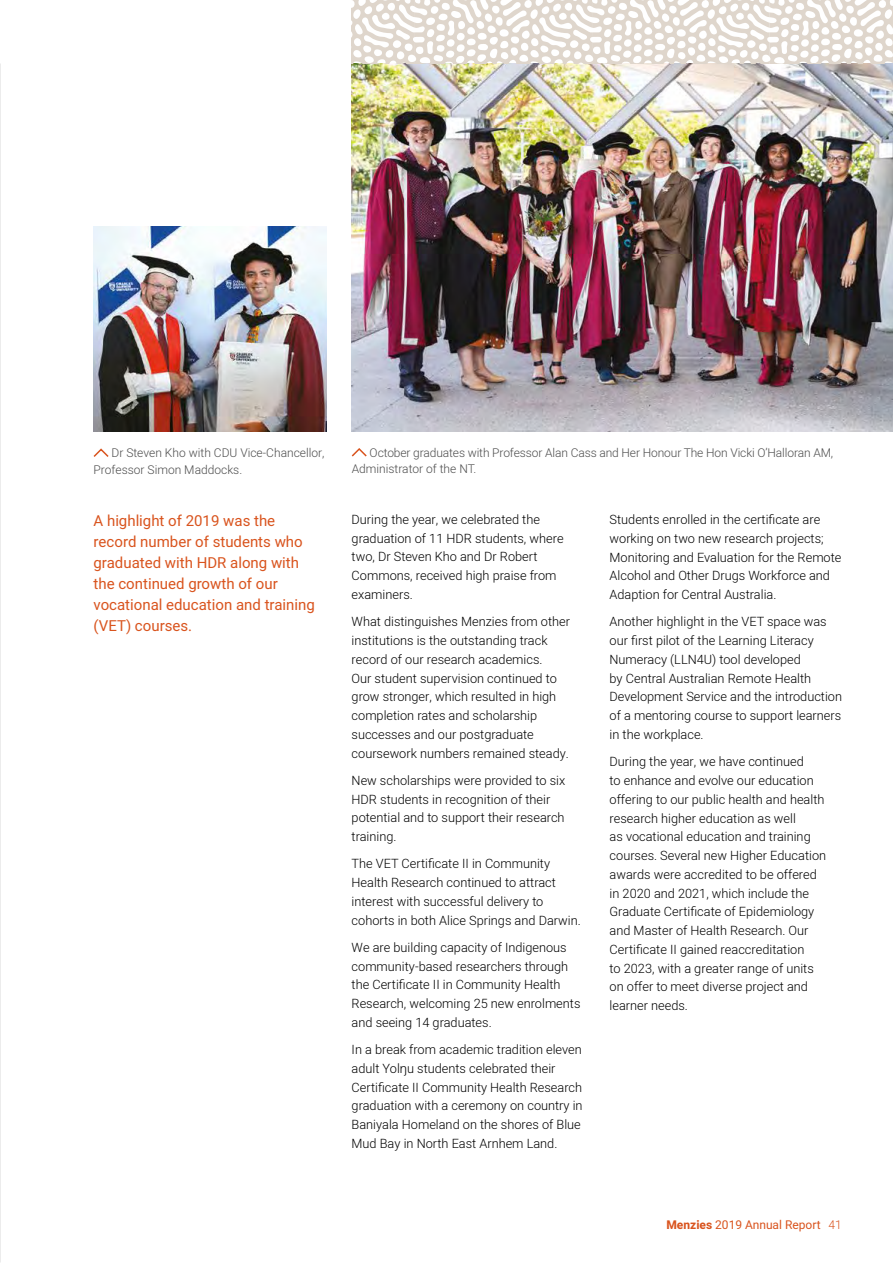
<style>
.page{position:relative;width:893px;height:1263px;background:#fff}
.page>*{position:absolute;margin:0;border:0;box-sizing:border-box;transform-origin:0 0}
.t1{font:15px/21px "Heebo";color:#d9541e}
.t2{font:300 12.75px/18.8px "Heebo";color:#000}
.t3{font:300 12px/16.5px "Heebo";letter-spacing:-.01em;color:#4d4d4d}
.t4{font:12px "Heebo";color:#d9541e}
.s1{font-family:"Aileron"}
.s2{font-weight:700}
.s3{font-weight:300}
</style>
<div class="page">
<img style="left:0;top:64px;width:1px;height:1199px">
<img style="left:352px;top:64px;width:541px;height:367px">
<img style="left:94px;top:227px;width:232px;height:204px">
<svg style="left:351px;top:448px;width:16px;height:9px"></svg>
<svg style="left:93px;top:448px;width:16px;height:9px"></svg>
<svg style="left:352px;top:0;width:541px;height:64px;fill:#e1d9d0"></svg>
<p class="t3" style="left:94px;top:444px;width:233px;text-indent:18px">Dr Steven Kho with CDU Vice-Chancellor,<br>Professor Simon Maddocks.</p>
<p class="t1" style="left:94px;top:510px;width:223px">A highlight of 2019 was the record number of students who graduated with HDR along with the continued growth of our vocational education and training (VET) courses.</p>
<p class="t3" style="left:352px;top:444px;width:483px;text-indent:18px">October graduates with Professor Alan Cass and Her Honour The Hon Vicki O’Halloran AM,<br>Administrator of the NT.</p>
<p class="t2" style="left:352px;top:510px;width:213px">During the year, we celebrated the graduation of 11 HDR students, where two, Dr Steven Kho and Dr Robert<br>Commons, received high praise from examiners.</p>
<p class="t2" style="left:352px;top:612px;width:220px">What distinguishes Menzies from other institutions is the outstanding track record of our research academics.<br>Our student supervision continued to grow stronger, which resulted in high completion rates and scholarship successes and our postgraduate coursework numbers remained steady.</p>
<p class="t2" style="left:352px;top:771px;width:215px">New scholarships were provided to six<br>HDR students in recognition of their potential and to support their research training.</p>
<p class="t2" style="left:352px;top:854px;width:231px">The VET Certificate II in Community Health Research continued to attract interest with successful delivery to cohorts in both Alice Springs and Darwin.</p>
<p class="t2" style="left:352px;top:938px;width:230px">We are building capacity of Indigenous community-based researchers through the Certificate II in Community Health Research, welcoming 25 new enrolments and seeing 14 graduates.</p>
<p class="t2" style="left:352px;top:1040px;width:232px">In a break from academic tradition eleven adult Yol<span class="s1">ŋ</span>u students celebrated their Certificate II Community Health Research graduation with a ceremony on country in Baniyala Homeland on the shores of Blue Mud Bay in North East Arnhem Land.</p>
<p class="t2" style="left:610px;top:510px;width:233px">Students enrolled in the certificate are working on two new research projects; Monitoring and Evaluation for the Remote Alcohol and Other Drugs Workforce and Adaption for Central Australia.</p>
<p class="t2" style="left:610px;top:612px;width:234px">Another highlight in the VET space was our first pilot of the Learning Literacy Numeracy (LLN4U) tool developed<br>by Central Australian Remote Health Development Service and the introduction of a mentoring course to support learners in the workplace.</p>
<p class="t2" style="left:610px;top:752px;width:218px">During the year, we have continued<br>to enhance and evolve our education offering to our public health and health research higher education as well<br>as vocational education and training courses. Several new Higher Education awards were accredited to be offered in 2020 and 2021, which include the Graduate Certificate of Epidemiology and Master of Health Research. Our Certificate II gained reaccreditation<br>to 2023, with a greater range of units on offer to meet diverse project and learner needs.</p>
<p class="t4" style="left:666px;top:1216px;width:177px"><span class="s2">Menzies</span> 2019 Annual Report <span class="s3">41</span></p>
</div>
